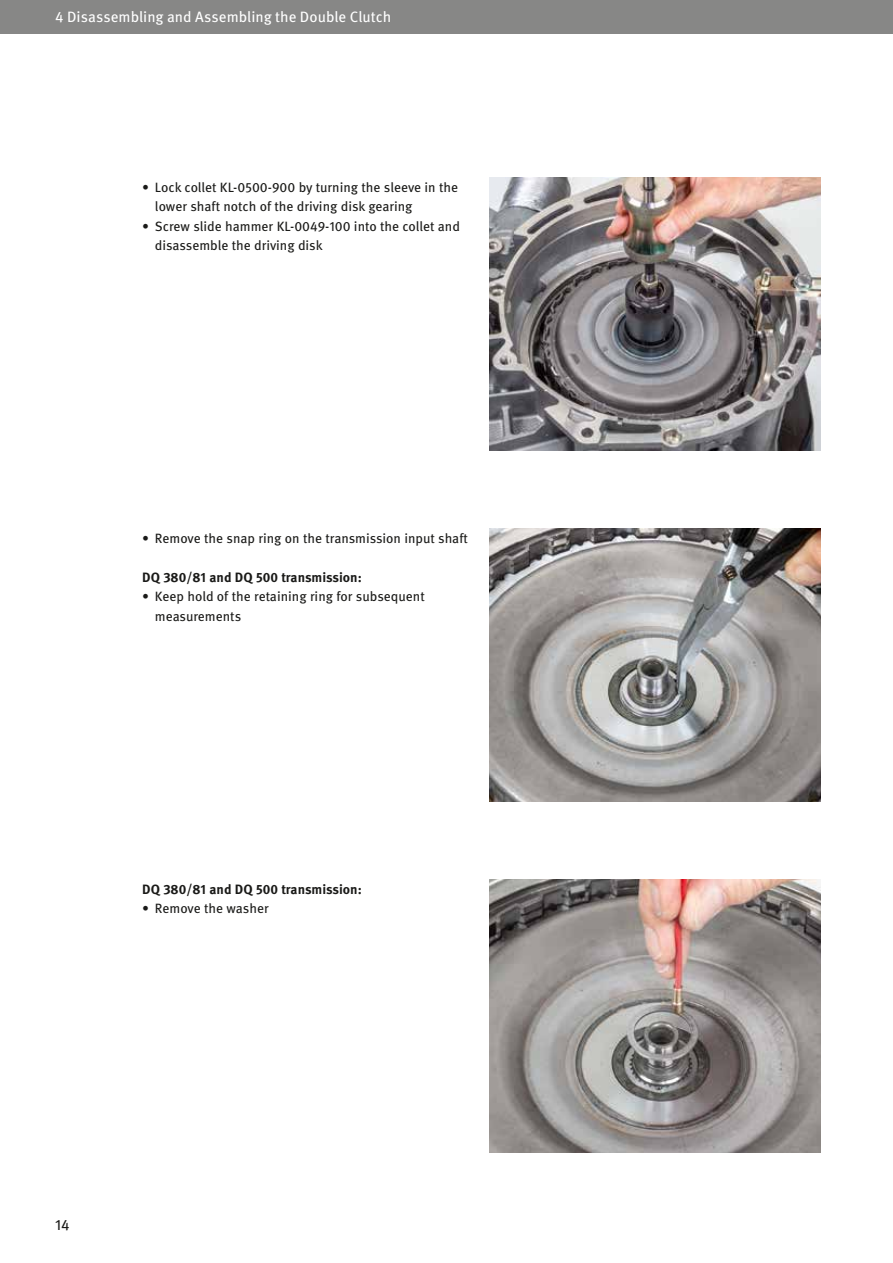
<style>
.page{position:relative;width:893px;height:1263px;background:#fff}
.page>*{position:absolute;margin:0;border:0;box-sizing:border-box;transform-origin:0 0}
.t1{font:15px "Meta OT";color:#fff}
.t2{font:15px "Meta OT";color:#1a1a18}
.t3{font:13.5px/19.5px "Meta OT";color:#1a1a18}
.t4{font:700 13.5px "Meta OT";color:#1a1a18}
</style>
<div class="page">
<div style="left:0;top:0;width:893px;height:34px;background:#878786"></div>
<img style="left:490px;top:879px;width:331px;height:273px">
<img style="left:490px;top:528px;width:331px;height:273px">
<img style="left:490px;top:177px;width:331px;height:273px">
<p class="t1" style="left:55px;top:8px;width:337px">4 Disassembling and Assembling the Double Clutch</p>
<p class="t3" style="left:155px;top:178px;width:305px;text-indent:-13px">• Lock collet KL-0500-900 by turning the sleeve in the lower shaft notch of the driving disk gearing</p>
<p class="t3" style="left:155px;top:216px;width:307px;text-indent:-13px">• Screw slide hammer KL-0049-100 into the collet and disassemble the driving disk</p>
<p class="t3" style="left:142px;top:528px;width:327px">• Remove the snap ring on the transmission input shaft</p>
<p class="t4" style="left:142px;top:569px;width:221px">DQ 380/81 and DQ 500 transmission:</p>
<p class="t3" style="left:155px;top:587px;width:271px;text-indent:-13px">• Keep hold of the retaining ring for subsequent measurements</p>
<p class="t4" style="left:142px;top:881px;width:221px">DQ 380/81 and DQ 500 transmission:</p>
<p class="t3" style="left:142px;top:899px;width:128px">• Remove the washer</p>
<p class="t2" style="left:55px;top:1215px;width:16px">14</p>
</div>
